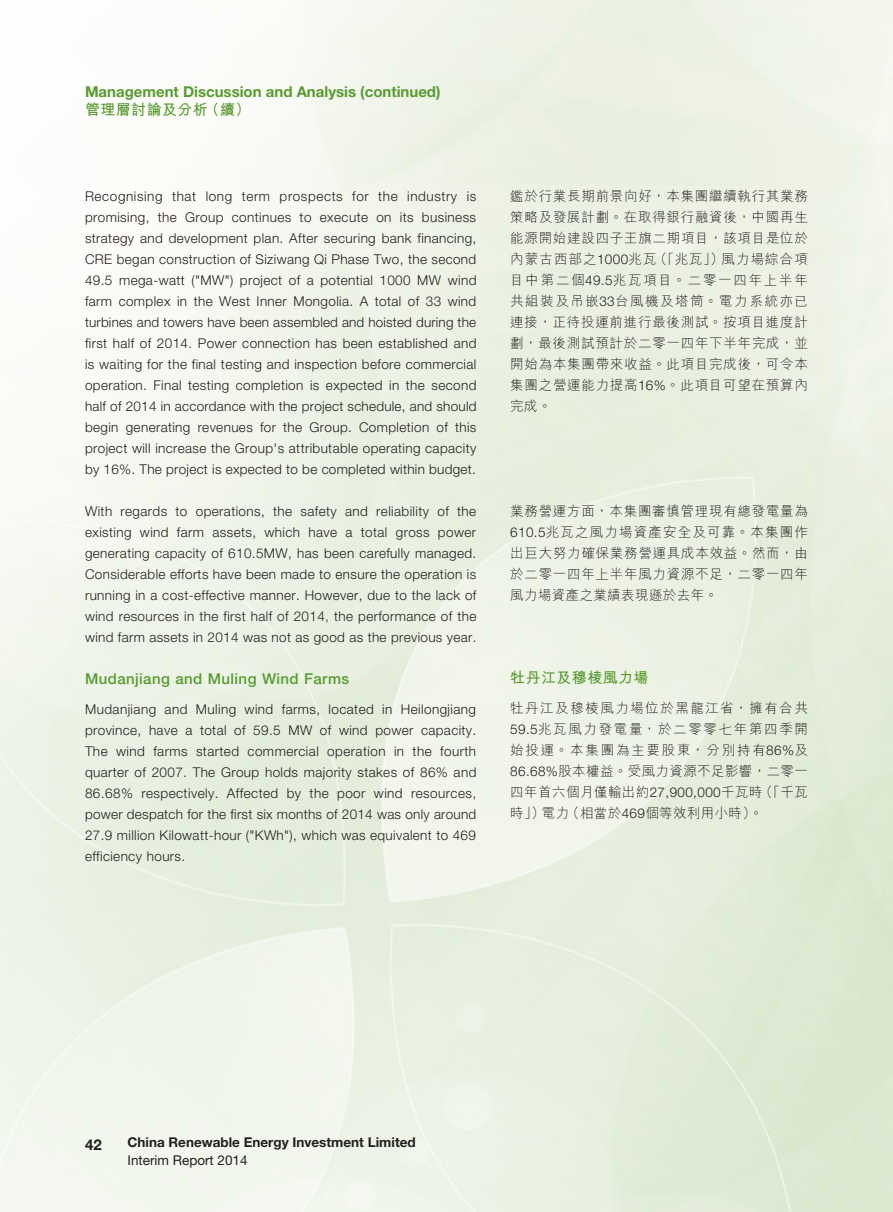
<style>
.page{position:relative;width:893px;height:1212px;background:#fff}
.page>*{position:absolute;margin:0;border:0;box-sizing:border-box;transform-origin:0 0}
.t1{font:700 15px "Helvetica Neue LT Std";color:#589b31}
.t2{font:500 15px "Helvetica Neue LT Std";letter-spacing:.03em;color:#589b31}
.t3{font:700 15px "M Hei HK";letter-spacing:.03em;color:#589b31}
.t4{font:700 15px "Helvetica Neue LT Std";color:#231f20}
.t5{font:300 13.5px/21px "Helvetica Neue LT Std";letter-spacing:.025em;color:#231f20;text-align:justify}
.t6{font:300 13.5px/21px "M Hei HK";letter-spacing:.055em;color:#231f20;text-align:justify}
.t7{font:700 13.5px "Helvetica Neue LT Std";color:#231f20}
.t8{font:13.5px "Helvetica Neue LT Std";color:#231f20}
.s1{font-family:"Helvetica Neue LT Std"}
</style>
<div class="page">
<p class="t1" style="left:85px;top:82px;width:357px">Management Discussion and Analysis (continued)</p>
<p class="t3" style="left:85px;top:99px;width:167px">管理層討論及分析（續）</p>
<p class="t5" style="left:85px;top:185px;width:393px">Recognising that long term prospects for the industry is promising, the Group continues to execute on its business strategy and development plan. After securing bank financing, CRE began construction of Siziwang Qi Phase Two, the second 49.5 mega-watt ("MW") project of a potential 1000 MW wind farm complex in the West Inner Mongolia. A total of 33 wind turbines and towers have been assembled and hoisted during the first half of 2014. Power connection has been established and is waiting for the final testing and inspection before commercial operation. Final testing completion is expected in the second half of 2014 in accordance with the project schedule, and should begin generating revenues for the Group. Completion of this project will increase the Group's attributable operating capacity by 16%. The project is expected to be completed within budget.</p>
<p class="t5" style="left:85px;top:500px;width:393px">With regards to operations, the safety and reliability of the existing wind farm assets, which have a total gross power generating capacity of 610.5MW, has been carefully managed.<br>Considerable efforts have been made to ensure the operation is running in a cost-effective manner. However, due to the lack of wind resources in the first half of 2014, the performance of the wind farm assets in 2014 was not as good as the previous year.</p>
<p class="t2" style="left:85px;top:670px;width:266px">Mudanjiang and Muling Wind Farms</p>
<p class="t5" style="left:85px;top:698px;width:393px">Mudanjiang and Muling wind farms, located in Heilongjiang province, have a total of 59.5 MW of wind power capacity.<br>The wind farms started commercial operation in the fourth quarter of 2007. The Group holds majority stakes of 86% and 86.68% respectively. Affected by the poor wind resources, power despatch for the first six months of 2014 was only around 27.9 million Kilowatt-hour ("KWh"), which was equivalent to 469 efficiency hours.</p>
<p class="t6" style="left:510px;top:185px;width:299px">鑑於行業長期前景向好，本集團繼續執行其業務策略及發展計劃。在取得銀行融資後，中國再生能源開始建設四子王旗二期項目，該項目是位於內蒙古西部之<span class="s1">1000</span>兆瓦（「兆瓦」）風力場綜合項目中第二個<span class="s1">49.5</span>兆瓦項目。二零一四年上半年共組裝及吊嵌<span class="s1">33</span>台風機及塔筒。電力系統亦已連接，正待投運前進行最後測試。按項目進度計劃，最後測試預計於二零一四年下半年完成，並開始為本集團帶來收益。此項目完成後，可令本集團之營運能力提高<span class="s1">16%</span>。此項目可望在預算內完成。</p>
<p class="t6" style="left:510px;top:500px;width:299px">業務營運方面，本集團審慎管理現有總發電量為<span class="s1">610.5</span>兆瓦之風力場資產安全及可靠。本集團作出巨大努力確保業務營運具成本效益。然而，由於二零一四年上半年風力資源不足，二零一四年風力場資產之業績表現遜於去年。</p>
<p class="t3" style="left:510px;top:667px;width:140px">牡丹江及穆棱風力場</p>
<p class="t6" style="left:510px;top:697px;width:299px">牡丹江及穆棱風力場位於黑龍江省，擁有合共<span class="s1">59.5</span>兆瓦風力發電量，於二零零七年第四季開始投運。本集團為主要股東，分別持有<span class="s1">86%</span>及<span class="s1">86.68%</span>股本權益。受風力資源不足影響，二零一四年首六個月僅輸出約<span class="s1">27,900,000</span>千瓦時（「千瓦時」）電力（相當於<span class="s1">469</span>個等效利用小時）。</p>
<p class="t4" style="left:85px;top:1135px;width:18px">42</p>
<p class="t7" style="left:128px;top:1134px;width:290px">China Renewable Energy Investment Limited</p>
<p class="t8" style="left:128px;top:1152px;width:122px">Interim Report 2014</p>
</div>
